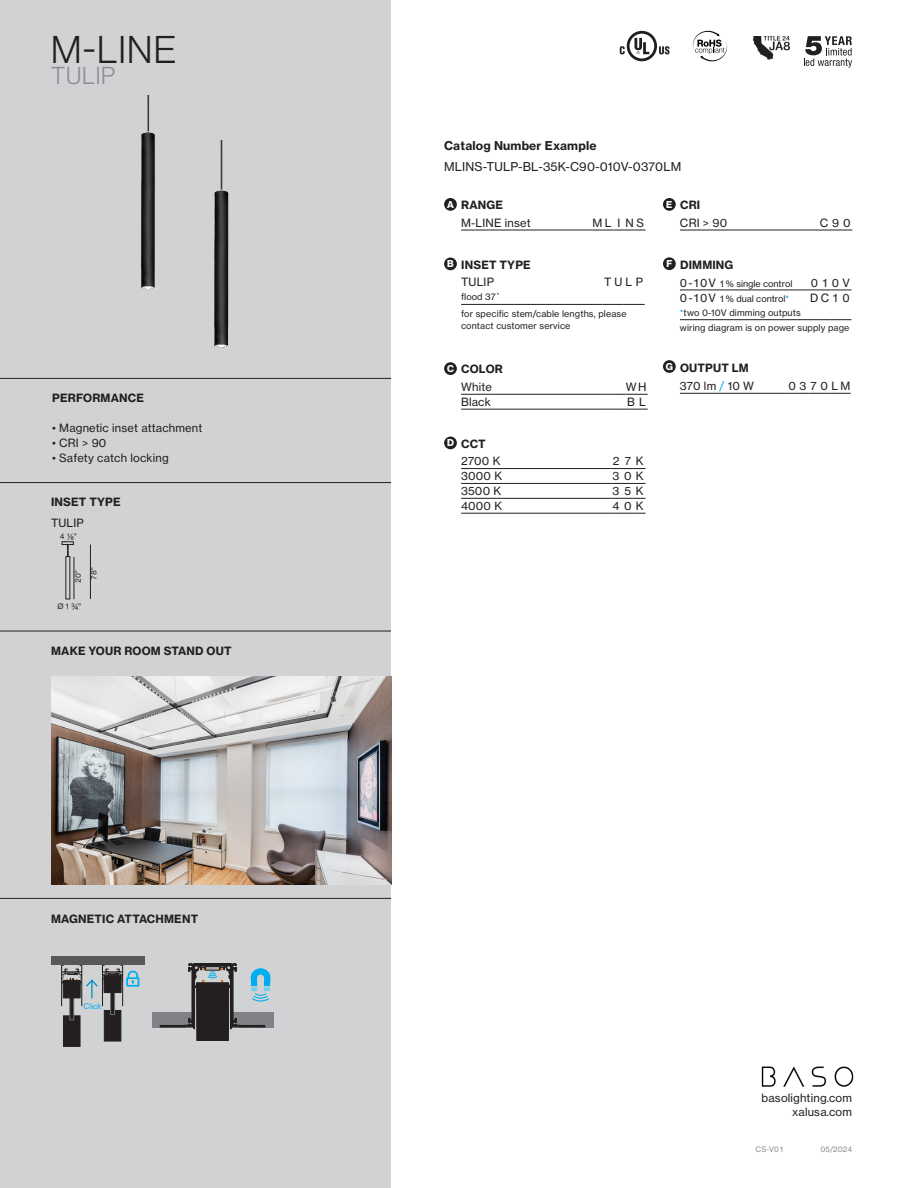
<style>
.page{position:relative;width:918px;height:1188px;background:#fff}
.page>*{position:absolute;margin:0;border:0;box-sizing:border-box;transform-origin:0 0}
.Vela_d_ind{font:37.8px "N Haas Grotesk DS Pro 45 Lt";color:#231f20}
.Vela_d_ind-2{font:24px "N Haas Grotesk DS Pro 45 Lt";letter-spacing:.03em;color:#8a8c8f}
.text{font:12px "N Haas Grotesk TX Pro 55 Rg";letter-spacing:.015em;color:#231f20}
.text-2{font:12px "N Haas Grotesk TX Pro 75 Bd";letter-spacing:.015em;color:#231f20}
.t1{font:11.25px "N Haas Grotesk TX Pro 55 Rg";letter-spacing:.015em;color:#231f20}
.t2{font:11.25px "N Haas Grotesk TX Pro 75 Bd";letter-spacing:.015em;color:#231f20}
.t3{font:9.75px "N Haas Grotesk DS Pro 75 Bd";color:#fff}
.t4{font:9px/12px "N Haas Grotesk TX Pro 55 Rg";letter-spacing:.015em;color:#231f20}
.t5{font:7.65px "N Haas Grotesk TX Pro 55 Rg";letter-spacing:.015em;color:#00aeef}
.t6{font:7.5px "N Haas Grotesk TX Pro 55 Rg";color:#8a8c8f}
.t7{font:7.5px "N Haas Grotesk TX Pro 55 Rg";color:#231f20}
.s1{font-size:11.25px}
.s2{color:#00aeef}
</style>
<div class="page">
<div style="left:0;top:0;width:391px;height:1188px;background:#d1d2d4"></div>
<svg style="left:804px;top:36px;width:48px;height:32px"></svg>
<svg style="left:693px;top:31px;width:34px;height:30px"></svg>
<img style="left:753px;top:36px;width:37px;height:24px">
<svg style="left:620px;top:31px;width:50px;height:30px"></svg>
<img style="left:761px;top:1066px;width:93px;height:21px">
<hr style="left:461px;top:230px;width:110px;height:1px;background:#231f20">
<svg style="left:571px;top:230px;width:74px;height:1px"></svg>
<div style="left:444px;top:198px;width:13px;height:13px;background:#231f20;border-radius:50%"></div>
<hr style="left:680px;top:393px;width:107px;height:1px;background:#231f20">
<svg style="left:787px;top:393px;width:64px;height:1px"></svg>
<div style="left:663px;top:360px;width:13px;height:13px;background:#231f20;border-radius:50%"></div>
<div style="left:663px;top:257px;width:13px;height:13px;background:#231f20;border-radius:50%"></div>
<hr style="left:461px;top:304px;width:142px;height:1px;background:#231f20">
<svg style="left:603px;top:304px;width:42px;height:1px"></svg>
<div style="left:444px;top:258px;width:13px;height:12px;background:#231f20;border-radius:50%"></div>
<hr style="left:680px;top:230px;width:138px;height:1px;background:#231f20">
<svg style="left:818px;top:230px;width:34px;height:1px"></svg>
<div style="left:663px;top:198px;width:13px;height:13px;background:#231f20;border-radius:50%"></div>
<hr style="left:680px;top:319px;width:129px;height:1px;background:#231f20">
<svg style="left:809px;top:319px;width:42px;height:1px"></svg>
<hr style="left:680px;top:290px;width:129px;height:1px;background:#231f20">
<svg style="left:809px;top:290px;width:42px;height:1px"></svg>
<hr style="left:461px;top:394px;width:141px;height:1px;background:#231f20">
<svg style="left:602px;top:394px;width:46px;height:1px"></svg>
<hr style="left:461px;top:409px;width:141px;height:1px;background:#231f20">
<svg style="left:602px;top:409px;width:46px;height:1px"></svg>
<div style="left:444px;top:362px;width:13px;height:13px;background:#231f20;border-radius:50%"></div>
<hr style="left:461px;top:468px;width:149px;height:1px;background:#231f20">
<svg style="left:610px;top:468px;width:36px;height:1px"></svg>
<hr style="left:461px;top:483px;width:149px;height:1px;background:#231f20">
<svg style="left:610px;top:483px;width:36px;height:1px"></svg>
<hr style="left:461px;top:498px;width:149px;height:1px;background:#231f20">
<svg style="left:610px;top:498px;width:36px;height:1px"></svg>
<hr style="left:461px;top:513px;width:149px;height:1px;background:#231f20">
<svg style="left:610px;top:513px;width:36px;height:1px"></svg>
<div style="left:444px;top:437px;width:13px;height:12px;background:#231f20;border-radius:50%"></div>
<hr style="left:0;top:631px;width:391px;height:1px;background:#231f20">
<hr style="left:0;top:898px;width:391px;height:1px;background:#231f20">
<hr style="left:0;top:482px;width:391px;height:1px;background:#231f20">
<hr style="left:0;top:378px;width:391px;height:1px;background:#231f20">
<div style="left:153px;top:1012px;width:41px;height:16px;background:#808285"></div>
<div style="left:231px;top:1012px;width:43px;height:16px;background:#808285"></div>
<div style="left:197px;top:983px;width:32px;height:58px;background:#231f20"></div>
<div style="left:196px;top:983px;width:33px;height:58px;border:1px solid #231f20"></div>
<div style="left:104px;top:1010px;width:17px;height:31px;background:#231f20"></div>
<svg style="left:110px;top:1006px;width:5px;height:9px"></svg>
<div style="left:63px;top:1016px;width:17px;height:30px;background:#231f20"></div>
<div style="left:51px;top:957px;width:93px;height:8px;background:#57585a"></div>
<svg style="left:70px;top:1006px;width:4px;height:14px"></svg>
<svg style="left:160px;top:963px;width:111px;height:68px"></svg>
<svg style="left:61px;top:965px;width:78px;height:41px"></svg>
<img style="left:51px;top:676px;width:340px;height:208px">
<hr style="left:74px;top:557px;width:1px;height:42px;background:#231f20">
<hr style="left:90px;top:545px;width:1px;height:54px;background:#231f20">
<svg style="left:62px;top:541px;width:12px;height:58px"></svg>
<img style="left:214px;top:141px;width:15px;height:207px">
<img style="left:141px;top:95px;width:14px;height:195px">
<p class="Vela_d_ind" style="left:51px;top:28px;width:127px">M-LINE</p>
<p class="Vela_d_ind-2" style="left:51px;top:62px;width:66px">TULIP</p>
<p class="t2" style="left:52px;top:391px;width:93px">PERFORMANCE</p>
<p class="t1" style="left:52px;top:421px;width:152px">• Magnetic inset attachment</p>
<p class="t1" style="left:52px;top:436px;width:56px">• CRI &gt; 90</p>
<p class="t1" style="left:52px;top:451px;width:118px">• Safety catch locking</p>
<p class="t2" style="left:51px;top:495px;width:71px">INSET TYPE</p>
<p class="t1" style="left:51px;top:516px;width:34px">TULIP</p>
<p class="t7" style="left:60px;top:532px;width:18px">4 ⅛"</p>
<p class="t7" style="left:73px;top:583px;width:14px;rotate:-90deg">20"</p>
<p class="t7" style="left:89px;top:580px;width:14px;rotate:-90deg">78"</p>
<p class="t7" style="left:58px;top:601px;width:25px">Ø 1 ¾"</p>
<p class="t2" style="left:51px;top:644px;width:182px">MAKE YOUR ROOM STAND OUT</p>
<p class="t2" style="left:51px;top:912px;width:149px">MAGNETIC ATTACHMENT</p>
<p class="t5" style="left:84px;top:1001px;width:20px">Click</p>
<p class="text-2" style="left:444px;top:138px;width:154px">Catalog Number Example</p>
<p class="text" style="left:444px;top:159px;width:239px">MLINS-TULP-BL-35K-C90-010V-0370LM</p>
<p class="t3" style="left:447px;top:199px;width:8px">A</p>
<p class="t2" style="left:461px;top:198px;width:43px">RANGE</p>
<p class="t1" style="left:461px;top:216px;width:71px">M-LINE inset</p>
<p class="t1" style="left:593px;top:216px;width:20px">ML</p>
<p class="t1" style="left:617px;top:216px;width:28px">I NS</p>
<p class="t3" style="left:666px;top:199px;width:8px">E</p>
<p class="t2" style="left:680px;top:198px;width:22px">CRI</p>
<p class="t1" style="left:680px;top:216px;width:49px">CRI &gt; 90</p>
<p class="t1" style="left:820px;top:216px;width:33px">C 9 0</p>
<p class="t3" style="left:447px;top:258px;width:8px">B</p>
<p class="t2" style="left:461px;top:257px;width:71px">INSET TYPE</p>
<p class="t3" style="left:666px;top:258px;width:7px">F</p>
<p class="t1" style="left:461px;top:275px;width:34px">TULIP</p>
<p class="t1" style="left:604px;top:275px;width:40px">T U L P</p>
<p class="t4" style="left:461px;top:291px;width:41px">flood 37˚</p>
<p class="t4" style="left:461px;top:308px;width:167px">for specific stem/cable lengths, please contact customer service</p>
<p class="t2" style="left:680px;top:258px;width:55px">DIMMING</p>
<p class="t4" style="left:680px;top:277px;width:114px"><span class="s1">0 -10 V</span> 1 % single control</p>
<p class="t1" style="left:811px;top:276px;width:41px">0 1 0 V</p>
<p class="t4" style="left:680px;top:293px;width:111px"><span class="s1">0 -10 V</span> 1 % dual control<span class="s2">*</span></p>
<p class="t1" style="left:810px;top:291px;width:41px">DC10</p>
<p class="t4" style="left:680px;top:306px;width:122px"><span class="s2">*</span>two 0-10V dimming outputs</p>
<p class="t4" style="left:680px;top:321px;width:171px">wiring diagram is on power supply page</p>
<p class="t3" style="left:447px;top:363px;width:8px">C</p>
<p class="t2" style="left:461px;top:362px;width:43px">COLOR</p>
<p class="t1" style="left:461px;top:380px;width:32px">White</p>
<p class="t1" style="left:626px;top:380px;width:22px">WH</p>
<p class="t1" style="left:461px;top:395px;width:31px">Black</p>
<p class="t1" style="left:627px;top:395px;width:20px">B L</p>
<p class="t3" style="left:447px;top:437px;width:8px">D</p>
<p class="t2" style="left:461px;top:436px;width:26px">CCT</p>
<p class="t1" style="left:461px;top:454px;width:41px">2700 K</p>
<p class="t1" style="left:613px;top:454px;width:8px">2</p>
<p class="t1" style="left:625px;top:454px;width:20px">7 K</p>
<p class="t1" style="left:461px;top:469px;width:42px">3000 K</p>
<p class="t1" style="left:613px;top:469px;width:32px">3 0 K</p>
<p class="t1" style="left:461px;top:484px;width:42px">3500 K</p>
<p class="t1" style="left:613px;top:484px;width:32px">3 5 K</p>
<p class="t1" style="left:461px;top:499px;width:43px">4000 K</p>
<p class="t1" style="left:613px;top:499px;width:32px">4 0 K</p>
<p class="t3" style="left:666px;top:361px;width:9px">G</p>
<p class="t2" style="left:680px;top:361px;width:70px">OUTPUT LM</p>
<p class="t1" style="left:680px;top:379px;width:76px">370 lm <span class="s2">/</span> 10 W</p>
<p class="t1" style="left:788px;top:379px;width:64px">0 3 7 0 LM</p>
<p class="t1" style="left:762px;top:1091px;width:92px">basolighting.com</p>
<p class="t1" style="left:792px;top:1105px;width:61px">xalusa.com</p>
<p class="t6" style="left:756px;top:1145px;width:30px">CS-V01</p>
<p class="t6" style="left:821px;top:1145px;width:33px">05/2024</p>
</div>
